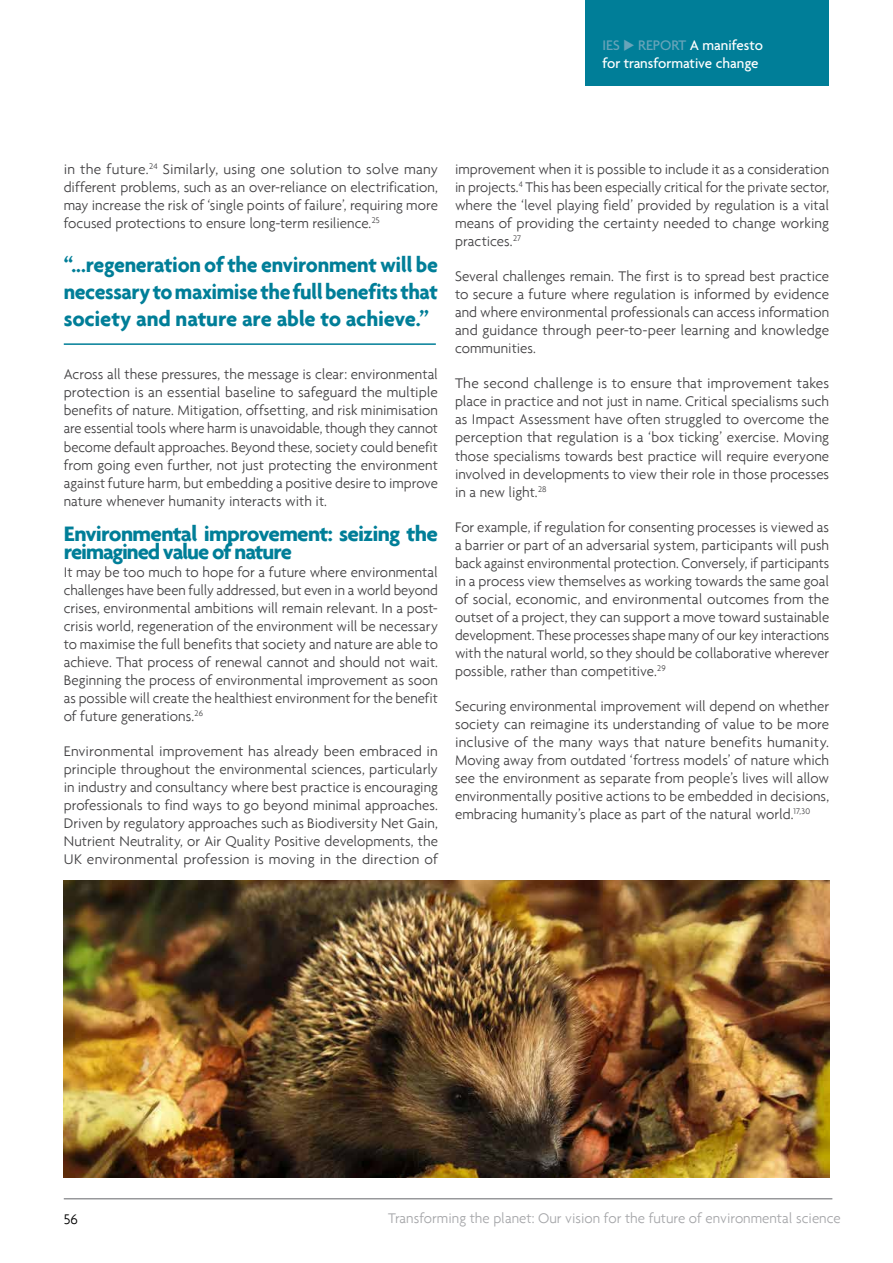
<style>
.page{position:relative;width:893px;height:1263px;background:#fff}
.page>*{position:absolute;margin:0;border:0;box-sizing:border-box;transform-origin:0 0}
.t1{font:700 22.5px/27px "Agenda";letter-spacing:-.03em;color:#007e98;text-align:justify}
.t2{font:300 15px/18px "Agenda";color:#414042;text-align:justify}
.t3{font:500 15px/18px "Agenda";color:#fff}
.t4{font:300 15px "Agenda";color:#a5a6a9}
.t5{font:300 15px "Agenda";color:#000}
.s1{color:#68a4b9}
</style>
<div class="page">
<hr style="left:64px;top:343px;width:372px;height:2px;background:#007e98">
<img style="left:64px;top:881px;width:765px;height:297px">
<hr style="left:64px;top:1198px;width:768px;height:1px;background:#646569">
<div style="left:585px;top:0;width:244px;height:85px;background:#007e98"></div>
<p class="t3" style="left:602px;top:37px;width:162px"><span class="s1">IES</span> <span class="s1">◆ REPORT</span> A manifesto for transformative change</p>
<p class="t3" style="left:602px;top:37px;width:211px">planet: Our vision for the future of envi o mental science</p>
<p class="t2" style="left:64px;top:160px;width:376px">in the future.<sup>24</sup> Similarly, using one solution to solve many different problems, such as an over-reliance on electrification, may increase the risk of ‘single points of failure’, requiring more focused protections to ensure long-term resilience.<sup>25</sup></p>
<h1 class="t1" style="left:64px;top:251px;width:376px">“...regeneration of the environment will be necessary to maximise the full benefits that society and nature are able to achieve.”</h1>
<p class="t2" style="left:64px;top:365px;width:376px">Across all these pressures, the message is clear: environmental protection is an essential baseline to safeguard the multiple benefits of nature. Mitigation, offsetting, and risk minimisation are essential tools where harm is unavoidable, though they cannot become default approaches. Beyond these, society could benefit from going even further, not just protecting the environment against future harm, but embedding a positive desire to improve nature whenever humanity interacts with it.</p>
<h1 class="t1" style="left:64px;top:524px;width:376px;line-height:18px">Environmental improvement: seizing the reimagined value of nature</h1>
<p class="t2" style="left:64px;top:562px;width:376px">It may be too much to hope for a future where environmental challenges have been fully addressed, but even in a world beyond crises, environmental ambitions will remain relevant. In a post&shy;crisis world, regeneration of the environment will be necessary to maximise the full benefits that society and nature are able to achieve. That process of renewal cannot and should not wait.<br>Beginning the process of environmental improvement as soon as possible will create the healthiest environment for the benefit of future generations.<sup>26</sup></p>
<p class="t2" style="left:64px;top:741px;width:376px">Environmental improvement has already been embraced in principle throughout the environmental sciences, particularly in industry and consultancy where best practice is encouraging professionals to find ways to go beyond minimal approaches.<br>Driven by regulatory approaches such as Biodiversity Net Gain, Nutrient Neutrality, or Air Quality Positive developments, the UK environmental profession is moving in the direction of</p>
<p class="t2" style="left:455px;top:160px;width:376px">improvement when it is possible to include it as a consideration in projects.<sup>4</sup> This has been especially critical for the private sector, where the ‘level playing field’ provided by regulation is a vital means of providing the certainty needed to change working practices.<sup>27</sup></p>
<p class="t2" style="left:455px;top:267px;width:376px">Several challenges remain. The first is to spread best practice to secure a future where regulation is informed by evidence and where environmental professionals can access information and guidance through peer-to-peer learning and knowledge communities.</p>
<p class="t2" style="left:455px;top:374px;width:376px">The second challenge is to ensure that improvement takes place in practice and not just in name. Critical specialisms such as Impact Assessment have often struggled to overcome the perception that regulation is a ‘box ticking’ exercise. Moving those specialisms towards best practice will require everyone involved in developments to view their role in those processes in a new light.<sup>28</sup></p>
<p class="t2" style="left:455px;top:517px;width:376px">For example, if regulation for consenting processes is viewed as a barrier or part of an adversarial system, participants will push back against environmental protection. Conversely, if participants in a process view themselves as working towards the same goal of social, economic, and environmental outcomes from the outset of a project, they can support a move toward sustainable development. These processes shape many of our key interactions with the natural world, so they should be collaborative wherever possible, rather than competitive.<sup>29</sup></p>
<p class="t2" style="left:455px;top:696px;width:376px">Securing environmental improvement will depend on whether society can reimagine its understanding of value to be more inclusive of the many ways that nature benefits humanity.<br>Moving away from outdated ‘fortress models’ of nature which see the environment as separate from people’s lives will allow environmentally positive actions to be embedded in decisions, embracing humanity’s place as part of the natural world.<sup>17,30</sup></p>
<p class="t5" style="left:64px;top:1210px;width:16px">56</p>
<p class="t4" style="left:388px;top:1209px;width:454px">Transforming the planet: Our vision for the future of environmental science</p>
</div>
